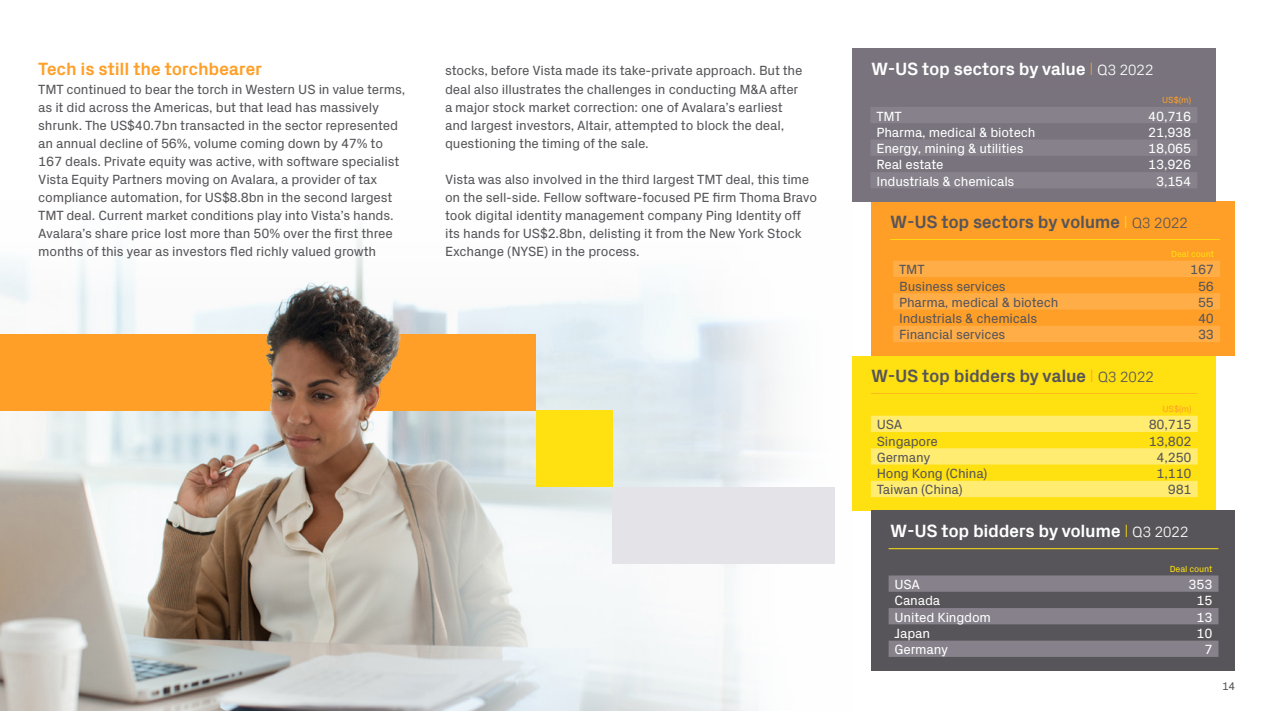
<style>
.page{position:relative;width:1263px;height:711px;background:#fff}
.page>*{position:absolute;margin:0;border:0;box-sizing:border-box;transform-origin:0 0}
.SH_Subhead{font:700 18px "Px Grotesk";letter-spacing:-.02em;color:#fff}
.SH_Subhead-2{font:700 18px "Px Grotesk";letter-spacing:-.02em;color:#575559}
.SH_Subhead-3{font:700 18px "Px Grotesk";letter-spacing:-.015em;color:#ff9f27}
.BC_BodyCopy{font:13.5px/18px "Px Grotesk";letter-spacing:-.015em;color:#575559}
.T5_Table_Top5{font:13.5px "Px Grotesk";letter-spacing:-.015em;color:#575559}
.T5_Table_Top5-2{font:13.5px "Px Grotesk";letter-spacing:-.015em;color:#fff}
.t1{font:11.25px "Px Grotesk";color:#575559}
.T5_Table_Top5-3{font:9px "Px Grotesk";letter-spacing:-.015em;color:#ffe010}
.T5_Table_Top5-4{font:9px "Px Grotesk";color:#ff9f27}
.s1{font-weight:300;color:#ff9f27}
.s2{font-weight:300;font-size:15px}
.s3{font-weight:300;color:#ffe010}
</style>
<div class="page">
<img style="left:0;top:298px;width:710px;height:412px">
<svg style="left:0;top:235px;width:683px;height:63px"></svg>
<svg style="left:710px;top:315px;width:164px;height:395px"></svg>
<div style="left:871px;top:202px;width:363px;height:38px;background:#ff9f27"></div>
<hr style="left:890px;top:239px;width:330px;height:1px;background:#ffe010">
<div style="left:871px;top:240px;width:363px;height:115px;background:#ff9f27"></div>
<div style="left:852px;top:355px;width:363px;height:39px;background:#ffe010"></div>
<hr style="left:871px;top:393px;width:326px;height:1px;background:#ff9f27">
<div style="left:852px;top:394px;width:363px;height:116px;background:#ffe010"></div>
<div style="left:871px;top:548px;width:363px;height:122px;background:#575559"></div>
<div style="left:871px;top:510px;width:363px;height:38px;background:#575559"></div>
<hr style="left:888px;top:548px;width:330px;height:1px;background:#ffe010">
<svg style="left:888px;top:575px;width:330px;height:81px"></svg>
<svg style="left:871px;top:415px;width:327px;height:81px"></svg>
<svg style="left:893px;top:261px;width:327px;height:81px"></svg>
<div style="left:852px;top:48px;width:363px;height:41px;background:#78737d"></div>
<hr style="left:871px;top:86px;width:326px;height:1px;background:#ff9f27">
<div style="left:852px;top:87px;width:363px;height:115px;background:#78737d"></div>
<svg style="left:871px;top:107px;width:326px;height:81px"></svg>
<div style="left:0;top:334px;width:536px;height:77px;background:#ff9f27"></div>
<div style="left:536px;top:410px;width:76px;height:76px;background:#ffe010"></div>
<div style="left:612px;top:486px;width:223px;height:77px;background:#e4e3e8"></div>
<img style="left:261px;top:331px;width:145px;height:83px">
<p class="SH_Subhead-3" style="left:38px;top:56px;width:225px">Tech is still the torchbearer</p>
<p class="BC_BodyCopy" style="left:38px;top:79px;width:368px">TMT continued to bear the torch in Western US in value terms, as it did across the Americas, but that lead has massively shrunk. The US$40.7bn transacted in the sector represented an annual decline of 56%, volume coming down by 47% to 167 deals. Private equity was active, with software specialist Vista Equity Partners moving on Avalara, a provider of tax compliance automation, for US$8.8bn in the second largest TMT deal. Current market conditions play into Vista’s hands.<br>Avalara’s share price lost more than 50% over the first three months of this year as investors fled richly valued growth</p>
<p class="BC_BodyCopy" style="left:445px;top:61px;width:359px">stocks, before Vista made its take-private approach. But the deal also illustrates the challenges in conducting M&amp;A after a major stock market correction: one of Avalara’s earliest and largest investors, Altair, attempted to block the deal, questioning the timing of the sale.</p>
<p class="BC_BodyCopy" style="left:445px;top:169px;width:374px">Vista was also involved in the third largest TMT deal, this time on the sell-side. Fellow software-focused PE firm Thoma Bravo took digital identity management company Ping Identity off its hands for US$2.8bn, delisting it from the New York Stock Exchange (NYSE) in the process.</p>
<p class="SH_Subhead" style="left:871px;top:56px;width:284px">W-US top sectors by value <span class="s1">I</span> <span class="s2">Q3 2022</span></p>
<p class="T5_Table_Top5-4" style="left:1162px;top:94px;width:31px">US$(m)</p>
<p class="T5_Table_Top5-2" style="left:876px;top:106px;width:27px">TMT</p>
<p class="T5_Table_Top5-2" style="left:1148px;top:106px;width:45px">40,716</p>
<p class="T5_Table_Top5-2" style="left:876px;top:122px;width:161px">Pharma, medical &amp; biotech</p>
<p class="T5_Table_Top5-2" style="left:1148px;top:122px;width:45px">21,938</p>
<p class="T5_Table_Top5-2" style="left:876px;top:139px;width:149px">Energy, mining &amp; utilities</p>
<p class="T5_Table_Top5-2" style="left:1148px;top:139px;width:45px">18,065</p>
<p class="T5_Table_Top5-2" style="left:876px;top:155px;width:69px">Real estate</p>
<p class="T5_Table_Top5-2" style="left:1148px;top:155px;width:45px">13,926</p>
<p class="T5_Table_Top5-2" style="left:876px;top:171px;width:140px">Industrials &amp; chemicals</p>
<p class="T5_Table_Top5-2" style="left:1156px;top:171px;width:37px">3,154</p>
<p class="SH_Subhead-2" style="left:890px;top:209px;width:300px">W-US top sectors by volume <span class="s3">I</span> <span class="s2">Q3 2022</span></p>
<p class="T5_Table_Top5-3" style="left:1171px;top:247px;width:44px">Deal count</p>
<p class="T5_Table_Top5" style="left:899px;top:260px;width:27px">TMT</p>
<p class="T5_Table_Top5" style="left:1190px;top:260px;width:25px">167</p>
<p class="T5_Table_Top5" style="left:899px;top:276px;width:108px">Business services</p>
<p class="T5_Table_Top5" style="left:1198px;top:276px;width:17px">56</p>
<p class="T5_Table_Top5" style="left:899px;top:292px;width:161px">Pharma, medical &amp; biotech</p>
<p class="T5_Table_Top5" style="left:1198px;top:292px;width:17px">55</p>
<p class="T5_Table_Top5" style="left:899px;top:308px;width:140px">Industrials &amp; chemicals</p>
<p class="T5_Table_Top5" style="left:1198px;top:308px;width:17px">40</p>
<p class="T5_Table_Top5" style="left:899px;top:325px;width:108px">Financial services</p>
<p class="T5_Table_Top5" style="left:1198px;top:325px;width:17px">33</p>
<p class="SH_Subhead-2" style="left:871px;top:363px;width:285px">W-US top bidders by value <span class="s1">I</span> <span class="s2">Q3 2022</span></p>
<p class="T5_Table_Top5-4" style="left:1162px;top:402px;width:31px">US$(m)</p>
<p class="T5_Table_Top5" style="left:877px;top:414px;width:27px">USA</p>
<p class="T5_Table_Top5" style="left:1149px;top:414px;width:45px">80,715</p>
<p class="T5_Table_Top5" style="left:877px;top:431px;width:63px">Singapore</p>
<p class="T5_Table_Top5" style="left:1149px;top:431px;width:45px">13,802</p>
<p class="T5_Table_Top5" style="left:877px;top:447px;width:55px">Germany</p>
<p class="T5_Table_Top5" style="left:1156px;top:447px;width:37px">4,250</p>
<p class="T5_Table_Top5" style="left:877px;top:463px;width:112px">Hong Kong (China)</p>
<p class="T5_Table_Top5" style="left:1156px;top:463px;width:37px">1,110</p>
<p class="T5_Table_Top5" style="left:877px;top:479px;width:88px">Taiwan (China)</p>
<p class="T5_Table_Top5" style="left:1168px;top:479px;width:25px">981</p>
<p class="SH_Subhead" style="left:890px;top:517px;width:300px">W-US top bidders by volume <span class="s3">I</span> <span class="s2">Q3 2022</span></p>
<p class="T5_Table_Top5-3" style="left:1170px;top:562px;width:44px">Deal count</p>
<p class="T5_Table_Top5-2" style="left:894px;top:574px;width:27px">USA</p>
<p class="T5_Table_Top5-2" style="left:1188px;top:574px;width:25px">353</p>
<p class="T5_Table_Top5-2" style="left:894px;top:590px;width:47px">Canada</p>
<p class="T5_Table_Top5-2" style="left:1196px;top:590px;width:17px">15</p>
<p class="T5_Table_Top5-2" style="left:894px;top:606px;width:98px">United Kingdom</p>
<p class="T5_Table_Top5-2" style="left:1196px;top:606px;width:17px">13</p>
<p class="T5_Table_Top5-2" style="left:894px;top:623px;width:37px">Japan</p>
<p class="T5_Table_Top5-2" style="left:1196px;top:623px;width:17px">10</p>
<p class="T5_Table_Top5-2" style="left:894px;top:639px;width:55px">Germany</p>
<p class="T5_Table_Top5-2" style="left:1204px;top:639px;width:10px">7</p>
<p class="t1" style="left:1222px;top:677px;width:15px">14</p>
</div>
